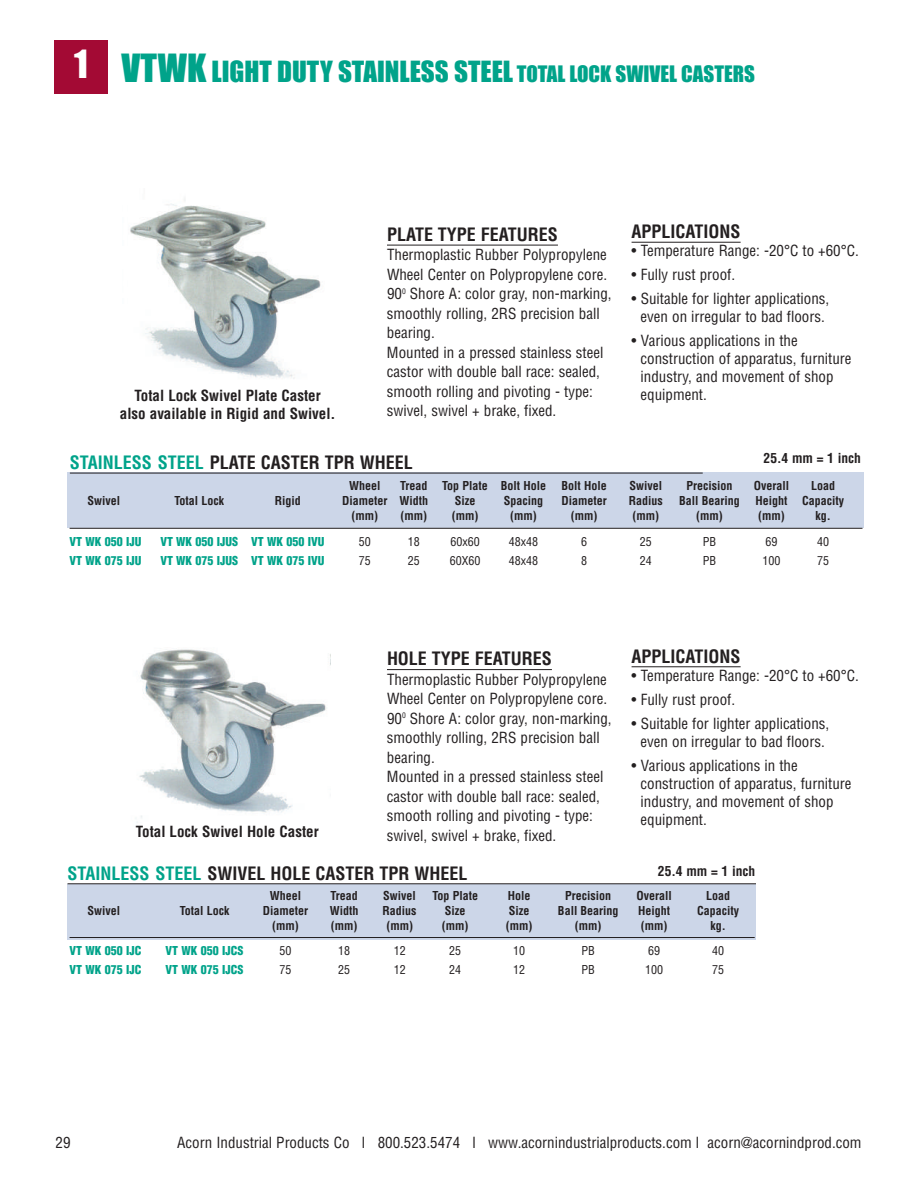
<style>
.page{position:relative;width:918px;height:1188px;background:#fff}
.page>*{position:absolute;margin:0;border:0;box-sizing:border-box;transform-origin:0 0}
.t1{font:36px "Impact";color:#fff}
.t2{font:27px "Impact";color:#00a38a}
.t3{font:700 condensed 18px "Helvetica";color:#231f20}
.t4{font:condensed 15px/19.5px "Helvetica";color:#231f20}
.t5{font:700 condensed 15px/18px "Helvetica";color:#231f20;text-align:center}
.t6{font:700 condensed 13.5px "Helvetica";color:#231f20}
.t7{font:700 condensed 12px "Helvetica";color:#231f20}
.t8{font:900 condensed 12px "Helvetica";color:#00a38a}
.t9{font:condensed 12px "Helvetica";color:#231f20}
.s1{font-size:36px}
.s2{font-size:21px}
.s3{color:#00a38a}
</style>
<div class="page">
<img style="left:130px;top:199px;width:191px;height:180px">
<img style="left:137px;top:649px;width:190px;height:174px">
<div style="left:68px;top:472px;width:796px;height:56px;background:#ccd6e8"></div>
<hr style="left:70px;top:473px;width:633px;height:1px;background:#231f20">
<div style="left:68px;top:884px;width:688px;height:55px;background:#ccd6e8"></div>
<hr style="left:70px;top:937px;width:685px;height:1px;background:#231f20">
<hr style="left:68px;top:883px;width:688px;height:1px;background:#231f20">
<hr style="left:632px;top:242px;width:109px;height:1px;background:#231f20">
<hr style="left:387px;top:245px;width:171px;height:1px;background:#231f20">
<hr style="left:632px;top:666px;width:109px;height:1px;background:#231f20">
<hr style="left:387px;top:669px;width:165px;height:1px;background:#231f20">
<div style="left:54px;top:40px;width:54px;height:54px;background:#a30a34"></div>
<hr style="left:70px;top:528px;width:792px;height:1px;background:#231f20">
<h1 class="t1" style="left:74px;top:45px;width:15px">1</h1>
<h2 class="t2" style="left:122px;top:57px;width:635px"><span class="s1">VTWK</span> LIGHT DUTY STAINLESS STEEL <span class="s2">TOTAL LOCK SWIVEL CASTERS</span></h2>
<p class="t5" style="left:120px;top:387px;width:217px">Total Lock Swivel Plate Caster also available in Rigid and Swivel.</p>
<p class="t3" style="left:387px;top:224px;width:172px">PLATE TYPE FEATURES</p>
<p class="t4" style="left:387px;top:245px;width:226px">Thermoplastic Rubber Polypropylene Wheel Center on Polypropylene core.<br>90<sup>0</sup> Shore A: color gray, non-marking, smoothly rolling, 2RS precision ball bearing.<br>Mounted in a pressed stainless steel castor with double ball race: sealed, smooth rolling and pivoting - type: swivel, swivel + brake, fixed.</p>
<p class="t3" style="left:632px;top:222px;width:111px">APPLICATIONS</p>
<p class="t4" style="left:632px;top:242px;width:229px">• Temperature Range: -20°C to +60°C.</p>
<p class="t4" style="left:632px;top:265px;width:105px">• Fully rust proof.</p>
<p class="t4" style="left:632px;top:290px;width:199px;line-height:18px;text-align:center">• Suitable for lighter applications, even on irregular to bad floors.</p>
<p class="t4" style="left:641px;top:332px;width:213px;line-height:18px;text-indent:-9px">• Various applications in the construction of apparatus, furniture industry, and movement of shop equipment.</p>
<p class="t3" style="left:70px;top:453px;width:344px"><span class="s3">STAINLESS STEEL</span> PLATE CASTER TPR WHEEL</p>
<p class="t6" style="left:764px;top:451px;width:99px">25.4 mm = 1 inch</p>
<p class="t7" style="left:88px;top:494px;width:34px">Swivel</p>
<p class="t7" style="left:174px;top:494px;width:51px">Total Lock</p>
<p class="t7" style="left:349px;top:479px;width:33px">Wheel</p>
<p class="t7" style="left:400px;top:479px;width:147px">Tread Top Plate Bolt Hole</p>
<p class="t7" style="left:561px;top:479px;width:47px">Bolt Hole</p>
<p class="t7" style="left:629px;top:479px;width:34px">Swivel</p>
<p class="t7" style="left:687px;top:479px;width:47px">Precision</p>
<p class="t7" style="left:754px;top:479px;width:37px">Overall</p>
<p class="t7" style="left:811px;top:479px;width:25px">Load</p>
<p class="t7" style="left:275px;top:494px;width:28px">Rigid</p>
<p class="t7" style="left:342px;top:494px;width:88px">Diameter Width</p>
<p class="t7" style="left:455px;top:494px;width:22px">Size</p>
<p class="t7" style="left:504px;top:494px;width:41px">Spacing</p>
<p class="t7" style="left:561px;top:494px;width:47px">Diameter</p>
<p class="t7" style="left:629px;top:494px;width:35px">Radius</p>
<p class="t7" style="left:679px;top:494px;width:62px">Ball Bearing</p>
<p class="t7" style="left:756px;top:494px;width:90px">Height Capacity</p>
<p class="t7" style="left:351px;top:509px;width:28px">(mm)</p>
<p class="t7" style="left:401px;top:509px;width:28px">(mm)</p>
<p class="t7" style="left:452px;top:509px;width:28px">(mm)</p>
<p class="t7" style="left:510px;top:509px;width:28px">(mm)</p>
<p class="t7" style="left:571px;top:509px;width:28px">(mm)</p>
<p class="t7" style="left:632px;top:509px;width:28px">(mm)</p>
<p class="t7" style="left:696px;top:509px;width:28px">(mm)</p>
<p class="t7" style="left:758px;top:509px;width:28px">(mm)</p>
<p class="t7" style="left:815px;top:509px;width:17px">kg.</p>
<p class="t8" style="left:70px;top:535px;width:73px">VT WK 050 IJU</p>
<p class="t8" style="left:160px;top:535px;width:166px">VT WK 050 IJUS VT WK 050 IVU</p>
<p class="t9" style="left:359px;top:535px;width:13px">50</p>
<p class="t9" style="left:408px;top:535px;width:13px">18</p>
<p class="t9" style="left:451px;top:535px;width:31px">60x60</p>
<p class="t9" style="left:509px;top:535px;width:31px">48x48</p>
<p class="t9" style="left:581px;top:535px;width:7px">6</p>
<p class="t9" style="left:640px;top:535px;width:13px">25</p>
<p class="t9" style="left:703px;top:535px;width:15px">PB</p>
<p class="t9" style="left:766px;top:535px;width:13px">69</p>
<p class="t9" style="left:817px;top:535px;width:13px">40</p>
<p class="t8" style="left:70px;top:554px;width:73px">VT WK 075 IJU</p>
<p class="t8" style="left:160px;top:554px;width:166px">VT WK 075 IJUS VT WK 075 IVU</p>
<p class="t9" style="left:359px;top:554px;width:13px">75</p>
<p class="t9" style="left:408px;top:554px;width:13px">25</p>
<p class="t9" style="left:450px;top:554px;width:32px">60X60</p>
<p class="t9" style="left:509px;top:554px;width:31px">48x48</p>
<p class="t9" style="left:581px;top:554px;width:7px">8</p>
<p class="t9" style="left:640px;top:554px;width:13px">24</p>
<p class="t9" style="left:703px;top:554px;width:15px">PB</p>
<p class="t9" style="left:763px;top:554px;width:19px">100</p>
<p class="t9" style="left:817px;top:554px;width:13px">75</p>
<p class="t5" style="left:136px;top:823px;width:184px">Total Lock Swivel Hole Caster</p>
<p class="t3" style="left:387px;top:649px;width:166px">HOLE TYPE FEATURES</p>
<p class="t4" style="left:387px;top:670px;width:226px">Thermoplastic Rubber Polypropylene Wheel Center on Polypropylene core.<br>90<sup>0</sup> Shore A: color gray, non-marking, smoothly rolling, 2RS precision ball bearing.<br>Mounted in a pressed stainless steel castor with double ball race: sealed, smooth rolling and pivoting - type: swivel, swivel + brake, fixed.</p>
<p class="t3" style="left:68px;top:863px;width:401px"><span class="s3">STAINLESS STEEL</span> SWIVEL HOLE CASTER TPR WHEEL</p>
<p class="t3" style="left:632px;top:646px;width:111px">APPLICATIONS</p>
<p class="t4" style="left:632px;top:666px;width:229px">• Temperature Range: -20°C to +60°C.</p>
<p class="t4" style="left:632px;top:690px;width:105px">• Fully rust proof.</p>
<p class="t4" style="left:632px;top:715px;width:199px;line-height:18px;text-align:center">• Suitable for lighter applications, even on irregular to bad floors.</p>
<p class="t4" style="left:641px;top:757px;width:213px;line-height:18px;text-indent:-9px">• Various applications in the construction of apparatus, furniture industry, and movement of shop equipment.</p>
<p class="t6" style="left:658px;top:864px;width:99px">25.4 mm = 1 inch</p>
<p class="t7" style="left:88px;top:903px;width:34px">Swivel</p>
<p class="t7" style="left:180px;top:903px;width:51px">Total Lock</p>
<p class="t7" style="left:270px;top:888px;width:33px">Wheel</p>
<p class="t7" style="left:331px;top:888px;width:29px">Tread</p>
<p class="t7" style="left:383px;top:888px;width:34px">Swivel</p>
<p class="t7" style="left:432px;top:888px;width:47px">Top Plate</p>
<p class="t7" style="left:508px;top:888px;width:24px">Hole</p>
<p class="t7" style="left:565px;top:888px;width:47px">Precision</p>
<p class="t7" style="left:637px;top:888px;width:37px">Overall</p>
<p class="t7" style="left:706px;top:888px;width:25px">Load</p>
<p class="t7" style="left:263px;top:903px;width:47px">Diameter</p>
<p class="t7" style="left:330px;top:903px;width:30px">Width</p>
<p class="t7" style="left:383px;top:903px;width:35px">Radius</p>
<p class="t7" style="left:445px;top:903px;width:22px">Size</p>
<p class="t7" style="left:509px;top:903px;width:22px">Size</p>
<p class="t7" style="left:558px;top:903px;width:62px">Ball Bearing</p>
<p class="t7" style="left:638px;top:903px;width:34px">Height</p>
<p class="t7" style="left:697px;top:903px;width:43px">Capacity</p>
<p class="t7" style="left:272px;top:918px;width:28px">(mm)</p>
<p class="t7" style="left:331px;top:918px;width:28px">(mm)</p>
<p class="t7" style="left:386px;top:918px;width:28px">(mm)</p>
<p class="t7" style="left:442px;top:918px;width:28px">(mm)</p>
<p class="t7" style="left:506px;top:918px;width:28px">(mm)</p>
<p class="t7" style="left:575px;top:918px;width:28px">(mm)</p>
<p class="t7" style="left:641px;top:918px;width:28px">(mm)</p>
<p class="t7" style="left:711px;top:918px;width:17px">kg.</p>
<p class="t8" style="left:70px;top:944px;width:73px">VT WK 050 IJC</p>
<p class="t8" style="left:166px;top:944px;width:79px">VT WK 050 IJCS</p>
<p class="t9" style="left:280px;top:944px;width:13px">50</p>
<p class="t9" style="left:338px;top:944px;width:13px">18</p>
<p class="t9" style="left:394px;top:944px;width:13px">12</p>
<p class="t9" style="left:449px;top:944px;width:13px">25</p>
<p class="t9" style="left:513px;top:944px;width:13px">10</p>
<p class="t9" style="left:582px;top:944px;width:15px">PB</p>
<p class="t9" style="left:648px;top:944px;width:13px">69</p>
<p class="t9" style="left:712px;top:944px;width:13px">40</p>
<p class="t8" style="left:70px;top:963px;width:73px">VT WK 075 IJC</p>
<p class="t8" style="left:166px;top:963px;width:79px">VT WK 075 IJCS</p>
<p class="t9" style="left:280px;top:963px;width:13px">75</p>
<p class="t9" style="left:338px;top:963px;width:13px">25</p>
<p class="t9" style="left:394px;top:963px;width:13px">12</p>
<p class="t9" style="left:449px;top:963px;width:13px">24</p>
<p class="t9" style="left:513px;top:963px;width:13px">12</p>
<p class="t9" style="left:582px;top:963px;width:15px">PB</p>
<p class="t9" style="left:645px;top:963px;width:19px">100</p>
<p class="t9" style="left:712px;top:963px;width:13px">75</p>
<p class="t4" style="left:56px;top:1133px;width:16px">29</p>
<p class="t4" style="left:177px;top:1133px;width:686px">Acorn Industrial Products Co l 800.523.5474 l www.acornindustrialproducts.com l acorn@acornindprod.com</p>
</div>
